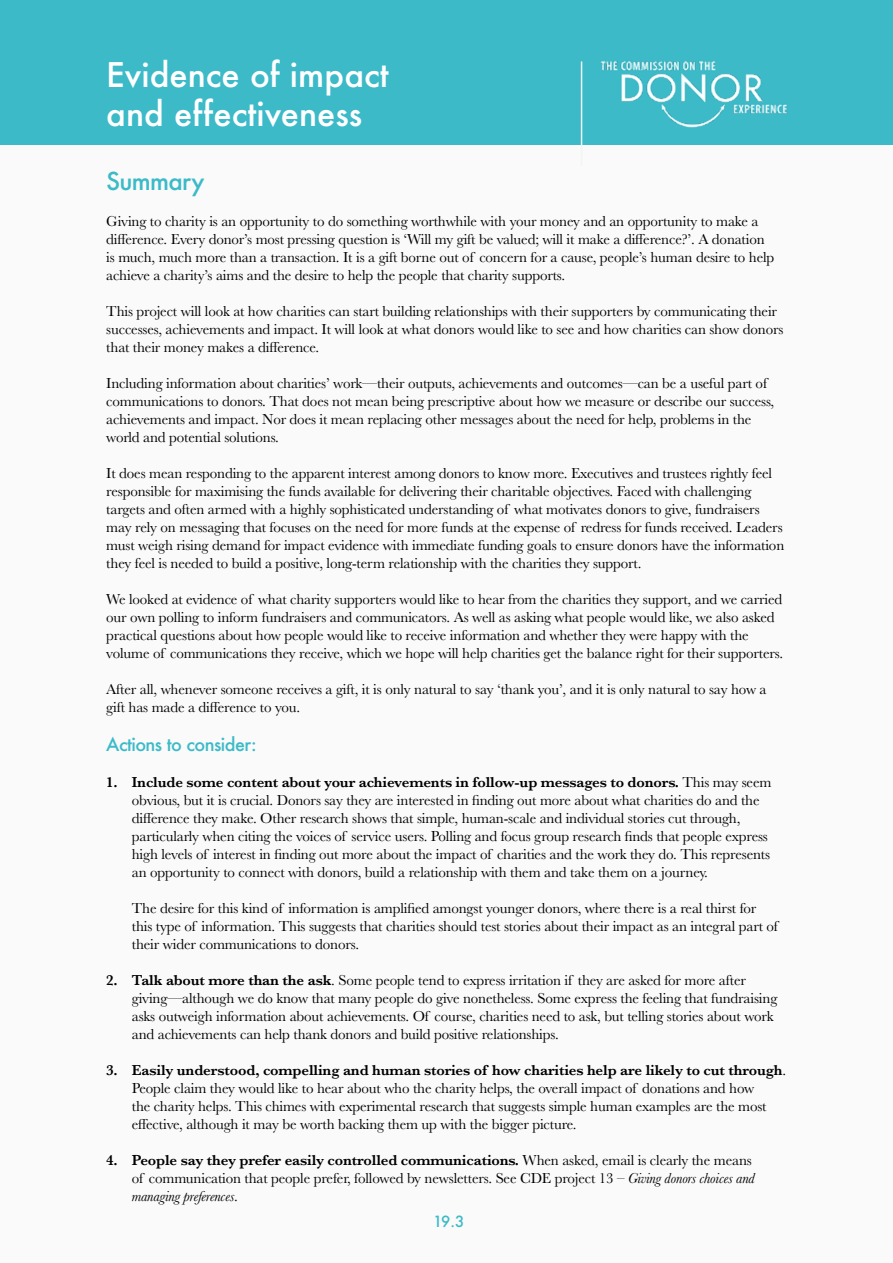
<style>
.page{position:relative;width:893px;height:1263px;background:#f9faf9}
.page>*{position:absolute;margin:0;border:0;box-sizing:border-box;transform-origin:0 0}
.t1{font:500 33px/39px "Futura";color:#fff}
.t2{font:500 24px "Futura";letter-spacing:-.03em;color:#3cbac8}
.t3{font:500 18px "Futura";letter-spacing:-.03em;color:#3cbac8}
.t4{font:15px/18px "Baskerville";letter-spacing:-.01em;color:#000}
.t5{font:500 15px "Futura";color:#3cbac8}
.s1{font-weight:600}
.s2{font-style:italic}
</style>
<div class="page">
<div style="left:0;top:0;width:893px;height:145px;background:#3cbac8"></div>
<img style="left:601px;top:61px;width:187px;height:67px">
<hr style="left:581px;top:61px;width:1px;height:105px;background:#f2f5f2">
<h1 class="t1" style="left:106px;top:55px;width:284px">Evidence of impact and effectiveness</h1>
<h2 class="t2" style="left:106px;top:165px;width:100px">Summary</h2>
<p class="t4" style="left:106px;top:212px;width:670px">Giving to charity is an opportunity to do something worthwhile with your money and an opportunity to make a difference. Every donor’s most pressing question is ‘Will my gift be valued; will it make a difference?’. A donation is much, much more than a transaction. It is a gift borne out of concern for a cause, people’s human desire to help achieve a charity’s aims and the desire to help the people that charity supports.</p>
<p class="t4" style="left:106px;top:302px;width:679px">This project will look at how charities can start building relationships with their supporters by communicating their successes, achievements and impact. It will look at what donors would like to see and how charities can show donors that their money makes a difference.</p>
<p class="t4" style="left:106px;top:374px;width:670px">Including information about charities’ work—their outputs, achievements and outcomes—can be a useful part of communications to donors. That does not mean being prescriptive about how we measure or describe our success, achievements and impact. Nor does it mean replacing other messages about the need for help, problems in the world and potential solutions.</p>
<p class="t4" style="left:106px;top:464px;width:679px">It does mean responding to the apparent interest among donors to know more. Executives and trustees rightly feel responsible for maximising the funds available for delivering their charitable objectives. Faced with challenging targets and often armed with a highly sophisticated understanding of what motivates donors to give, fundraisers may rely on messaging that focuses on the need for more funds at the expense of redress for funds received. Leaders must weigh rising demand for impact evidence with immediate funding goals to ensure donors have the information they feel is needed to build a positive, long-term relationship with the charities they support.</p>
<p class="t4" style="left:106px;top:590px;width:678px">We looked at evidence of what charity supporters would like to hear from the charities they support, and we carried our own polling to inform fundraisers and communicators. As well as asking what people would like, we also asked practical questions about how people would like to receive information and whether they were happy with the volume of communications they receive, which we hope will help charities get the balance right for their supporters.</p>
<p class="t4" style="left:106px;top:680px;width:662px">After all, whenever someone receives a gift, it is only natural to say ‘thank you’, and it is only natural to say how a gift has made a difference to you.</p>
<p class="t3" style="left:106px;top:732px;width:152px">Actions to consider:</p>
<p class="t4" style="left:132px;top:773px;width:641px;text-indent:-26px"><span class="s1">1. Include some content about your achievements in follow-up messages to donors.</span> This may seem obvious, but it is crucial. Donors say they are interested in finding out more about what charities do and the difference they make. Other research shows that simple, human-scale and individual stories cut through, particularly when citing the voices of service users. Polling and focus group research finds that people express high levels of interest in finding out more about the impact of charities and the work they do. This represents an opportunity to connect with donors, build a relationship with them and take them on a journey.</p>
<p class="t4" style="left:132px;top:899px;width:648px">The desire for this kind of information is amplified amongst younger donors, where there is a real thirst for this type of information. This suggests that charities should test stories about their impact as an integral part of their wider communications to donors.</p>
<p class="t4" style="left:132px;top:971px;width:647px;text-indent:-26px"><span class="s1">2. Talk about more than the ask</span>. Some people tend to express irritation if they are asked for more after giving—although we do know that many people do give nonetheless. Some express the feeling that fundraising asks outweigh information about achievements. Of course, charities need to ask, but telling stories about work and achievements can help thank donors and build positive relationships.</p>
<p class="t4" style="left:132px;top:1061px;width:656px;text-indent:-26px"><span class="s1">3. Easily understood, compelling and human stories of how charities help are likely to cut through</span>.<br>People claim they would like to hear about who the charity helps, the overall impact of donations and how<br>the charity helps. This chimes with experimental research that suggests simple human examples are the most effective, although it may be worth backing them up with the bigger picture.</p>
<p class="t4" style="left:132px;top:1151px;width:624px;text-indent:-26px"><span class="s1">4. People say they prefer easily controlled communications.</span> When asked, email is clearly the means of communication that people prefer, followed by newsletters. See CDE project 13 – <span class="s2">Giving donors choices and managing preferences</span>.</p>
<p class="t5" style="left:433px;top:1211px;width:33px">19.3</p>
<p class="t5" style="left:442px;top:1211px;width:11px">3</p>
</div>
